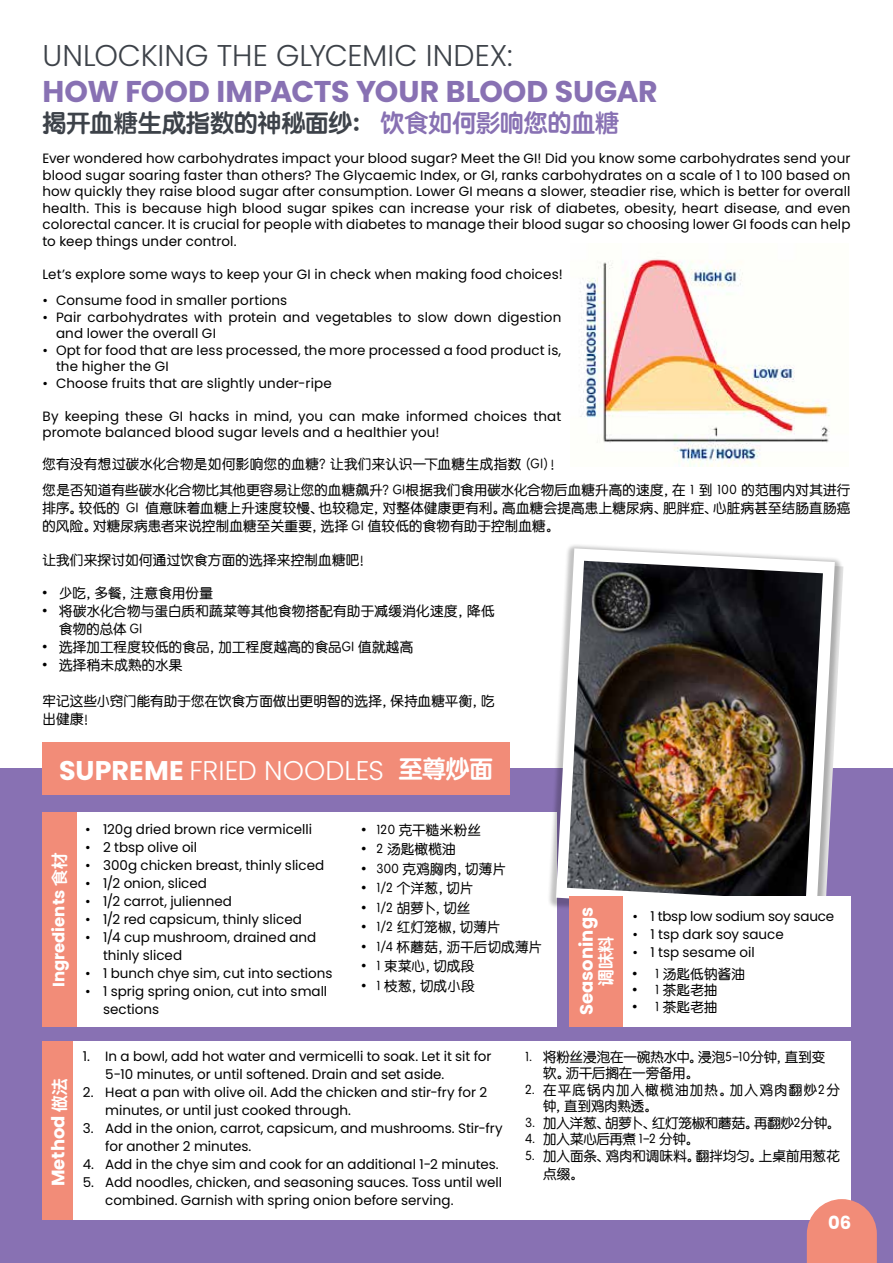
<style>
.page{position:relative;width:893px;height:1263px;background:#fff}
.page>*{position:absolute;margin:0;border:0;box-sizing:border-box;transform-origin:0 0}
.t1{font:700 30px "Poppins";color:#8871b3}
.t2{font:300 30px "Poppins";color:#3d4249}
.t3{font:300 27px "Poppins";color:#fff}
.t4{font:24px "ST Yuanti SC Bold";letter-spacing:-.005em;color:#3d4249}
.t5{font:700 18px "Poppins";color:#fff}
.t6{font:700 16.5px "Poppins";color:#fff}
.t7{font:16.5px "ST Yuanti SC Bold";color:#fff}
.t8{font:13.5px/16.5px "Poppins";color:#000}
.t9{font:13.5px/18px "ST Yuanti SC Regular";letter-spacing:.015em;color:#000}
.t10{font:13.5px "ST Yuanti SC Regular";letter-spacing:-.02em;color:#000}
.t11{font:13.5px/16.5px "ST Yuanti SC Regular";letter-spacing:-.01em;color:#000}
.t12{font:13.5px/16.5px "ST Yuanti SC Regular";letter-spacing:.08em;color:#000}
.s1{color:#8871b3}
.s2{font-weight:700}
.s3{font-family:"ST Yuanti SC Bold";font-weight:400;font-size:24px}
.s4{font-family:"ST Yuanti SC Bold";font-weight:400}
.s5{font-family:"ST Yuanti SC Bold";font-weight:400;font-size:16.5px}
</style>
<div class="page">
<div style="left:0;top:769px;width:893px;height:494px;background:#8871b3"></div>
<div style="left:73px;top:813px;width:484px;height:214px;background:#fff"></div>
<div style="left:43px;top:813px;width:34px;height:214px;background:#f28c78"></div>
<div style="left:43px;top:1041px;width:34px;height:178px;background:#f28c78"></div>
<div style="left:547px;top:542px;width:296px;height:381px;background:#000;opacity:.24"></div>
<svg style="left:556px;top:548px;width:279px;height:363px"></svg>
<img style="left:567px;top:561px;width:256px;height:339px">
<div style="left:570px;top:896px;width:56px;height:130px;background:#f28c78"></div>
<div style="left:623px;top:896px;width:227px;height:130px;background:#fff"></div>
<img style="left:580px;top:258px;width:250px;height:208px">
<div style="left:43px;top:742px;width:467px;height:52px;background:#f28c78"></div>
<div style="left:73px;top:1041px;width:777px;height:178px;background:#fff"></div>
<svg style="left:807px;top:1199px;width:70px;height:64px;background:#ec9083"></svg>
<h1 class="t2" style="left:43px;top:38px;width:472px">UNLOCKING THE GLYCEMIC INDEX:</h1>
<h1 class="t1" style="left:43px;top:74px;width:617px">HOW FOOD IMPACTS YOUR BLOOD SUGAR</h1>
<h3 class="t4" style="left:43px;top:105px;width:578px">揭开血糖生成指数的神秘面纱： <span class="s1">饮食如何影响您的血糖</span></h3>
<p class="t8" style="left:43px;top:150px;width:809px;text-align:justify">Ever wondered how carbohydrates impact your blood sugar? Meet the GI! Did you know some carbohydrates send your blood sugar soaring faster than others? The Glycaemic Index, or GI, ranks carbohydrates on a scale of 1 to 100 based on how quickly they raise blood sugar after consumption. Lower GI means a slower, steadier rise, which is better for overall health. This is because high blood sugar spikes can increase your risk of diabetes, obesity, heart disease, and even colorectal cancer. It is crucial for people with diabetes to manage their blood sugar so choosing lower GI foods can help to keep things under control.</p>
<p class="t8" style="left:43px;top:266px;width:522px">Let’s explore some ways to keep your GI in check when making food choices!</p>
<p class="t8" style="left:43px;top:292px;width:246px">• Consume food in smaller portions</p>
<p class="t8" style="left:56px;top:309px;width:507px;text-indent:-14px">• Pair carbohydrates with protein and vegetables to slow down digestion and lower the overall GI</p>
<p class="t8" style="left:56px;top:342px;width:507px;text-indent:-14px">• Opt for food that are less processed, the more processed a food product is, the higher the GI</p>
<p class="t8" style="left:43px;top:375px;width:291px">• Choose fruits that are slightly under-ripe</p>
<p class="t8" style="left:43px;top:408px;width:520px">By keeping these GI hacks in mind, you can make informed choices that promote balanced blood sugar levels and a healthier you!</p>
<p class="t9" style="left:43px;top:454px;width:522px">您有没有想过碳水化合物是如何影响您的血糖？让我们来认识一下血糖生成指数（GI）！</p>
<p class="t9" style="left:43px;top:480px;width:809px;text-align:justify">您是否知道有些碳水化合物比其他更容易让您的血糖飙升？GI根据我们食用碳水化合物后血糖升高的速度，在 1 到 100 的范围内对其进行排序。较低的 GI 值意味着血糖上升速度较慢、也较稳定，对整体健康更有利。高血糖会提高患上糖尿病、肥胖症、心脏病甚至结肠直肠癌的风险。对糖尿病患者来说控制血糖至关重要，选择 GI 值较低的食物有助于控制血糖。</p>
<p class="t9" style="left:43px;top:550px;width:331px">让我们来探讨如何通过饮食方面的选择来控制血糖吧！</p>
<p class="t9" style="left:43px;top:583px;width:172px">• 少吃，多餐，注意食用份量</p>
<p class="t9" style="left:59px;top:601px;width:437px;text-indent:-16px">• 将碳水化合物与蛋白质和蔬菜等其他食物搭配有助于减缓消化速度，降低食物的总体 GI</p>
<p class="t9" style="left:43px;top:637px;width:372px">• 选择加工程度较低的食品，加工程度越高的食品GI 值就越高</p>
<p class="t9" style="left:43px;top:655px;width:141px">• 选择稍未成熟的水果</p>
<p class="t9" style="left:43px;top:691px;width:454px">牢记这些小窍门能有助于您在饮食方面做出更明智的选择，保持血糖平衡，吃出健康！</p>
<h2 class="t3" style="left:59px;top:755px;width:436px"><span class="s2">SUPREME</span> FRIED NOODLES <span class="s3">至尊炒面</span></h2>
<p class="t6" style="left:49px;top:987px;width:136px;rotate:-90deg">Ingredients <span class="s4">食材</span></p>
<p class="t8" style="left:85px;top:821px;width:229px">• 120g dried brown rice vermicelli</p>
<p class="t8" style="left:85px;top:839px;width:114px">• 2 tbsp olive oil</p>
<p class="t8" style="left:85px;top:857px;width:241px">• 300g chicken breast, thinly sliced</p>
<p class="t8" style="left:85px;top:875px;width:123px">• 1/2 onion, sliced</p>
<p class="t8" style="left:85px;top:893px;width:148px">• 1/2 carrot, julienned</p>
<p class="t8" style="left:85px;top:911px;width:218px">• 1/2 red capsicum, thinly sliced</p>
<p class="t8" style="left:103px;top:928px;width:215px;line-height:18px;text-indent:-18px">• 1/4 cup mushroom, drained and thinly sliced</p>
<p class="t8" style="left:85px;top:965px;width:249px">• 1 bunch chye sim, cut into sections</p>
<p class="t8" style="left:103px;top:982px;width:226px;line-height:18px;text-indent:-18px">• 1 sprig spring onion, cut into small sections</p>
<p class="t9" style="left:361px;top:820px;width:121px">• 120 克干糙米粉丝</p>
<p class="t9" style="left:361px;top:839px;width:96px">• 2 汤匙橄榄油</p>
<p class="t9" style="left:361px;top:859px;width:146px">• 300 克鸡胸肉，切薄片</p>
<p class="t9" style="left:361px;top:878px;width:113px">• 1/2 个洋葱，切片</p>
<p class="t9" style="left:361px;top:898px;width:110px">• 1/2 胡萝卜，切丝</p>
<p class="t9" style="left:361px;top:917px;width:140px">• 1/2 红灯笼椒，切薄片</p>
<p class="t9" style="left:361px;top:937px;width:182px">• 1/4 杯蘑菇，沥干后切成薄片</p>
<p class="t9" style="left:361px;top:956px;width:114px">• 1 束菜心，切成段</p>
<p class="t9" style="left:361px;top:976px;width:114px">• 1 枝葱，切成小段</p>
<h3 class="t5" style="left:576px;top:1015px;width:109px;rotate:-90deg">Seasonings</h3>
<p class="t7" style="left:593px;top:986px;width:51px;rotate:-90deg">调味料</p>
<p class="t8" style="left:632px;top:908px;width:203px">• 1 tbsp low sodium soy sauce</p>
<p class="t8" style="left:632px;top:926px;width:153px">• 1 tsp dark soy sauce</p>
<p class="t8" style="left:632px;top:944px;width:124px">• 1 tsp sesame oil</p>
<p class="t9" style="left:632px;top:964px;width:114px">• 1 汤匙低钠酱油</p>
<p class="t9" style="left:632px;top:980px;width:86px">• 1 茶匙老抽</p>
<p class="t9" style="left:632px;top:997px;width:86px">• 1 茶匙老抽</p>
<h3 class="t5" style="left:48px;top:1186px;width:109px;rotate:-90deg">Method <span class="s5">做法</span></h3>
<p class="t8" style="left:105px;top:1047px;width:388px;line-height:18px;text-indent:-23px">1. In a bowl, add hot water and vermicelli to soak. Let it sit for<br>5-10 minutes, or until softened. Drain and set aside.</p>
<p class="t8" style="left:105px;top:1083px;width:383px;line-height:18px;text-indent:-23px">2. Heat a pan with olive oil. Add the chicken and stir-fry for 2 minutes, or until just cooked through.</p>
<p class="t8" style="left:105px;top:1119px;width:399px;line-height:18px;text-indent:-23px">3. Add in the onion, carrot, capsicum, and mushrooms. Stir-fry for another 2 minutes.</p>
<p class="t8" style="left:83px;top:1156px;width:417px">4. Add in the chye sim and cook for an additional 1-2 minutes.</p>
<p class="t8" style="left:105px;top:1173px;width:398px;line-height:18px;text-indent:-23px">5. Add noodles, chicken, and seasoning sauces. Toss until well combined. Garnish with spring onion before serving.</p>
<p class="t11" style="left:543px;top:1048px;width:284px;text-indent:-18px">1. 将粉丝浸泡在一碗热水中。浸泡5-10分钟，直到变软。沥干后搁在一旁备用。</p>
<p class="t12" style="left:543px;top:1081px;width:298px;text-indent:-18px">2. 在平底锅内加入橄榄油加热。加入鸡肉翻炒2分钟，直到鸡肉熟透。</p>
<p class="t10" style="left:525px;top:1113px;width:316px">3. 加入洋葱、胡萝卜、红灯笼椒和蘑菇。再翻炒2分钟。</p>
<p class="t10" style="left:525px;top:1129px;width:175px">4. 加入菜心后再煮 1-2 分钟。</p>
<p class="t9" style="left:543px;top:1146px;width:298px;text-indent:-18px">5. 加入面条、鸡肉和调味料。翻拌均匀。上桌前用葱花点缀。</p>
<h3 class="t5" style="left:828px;top:1212px;width:25px">06</h3>
</div>
